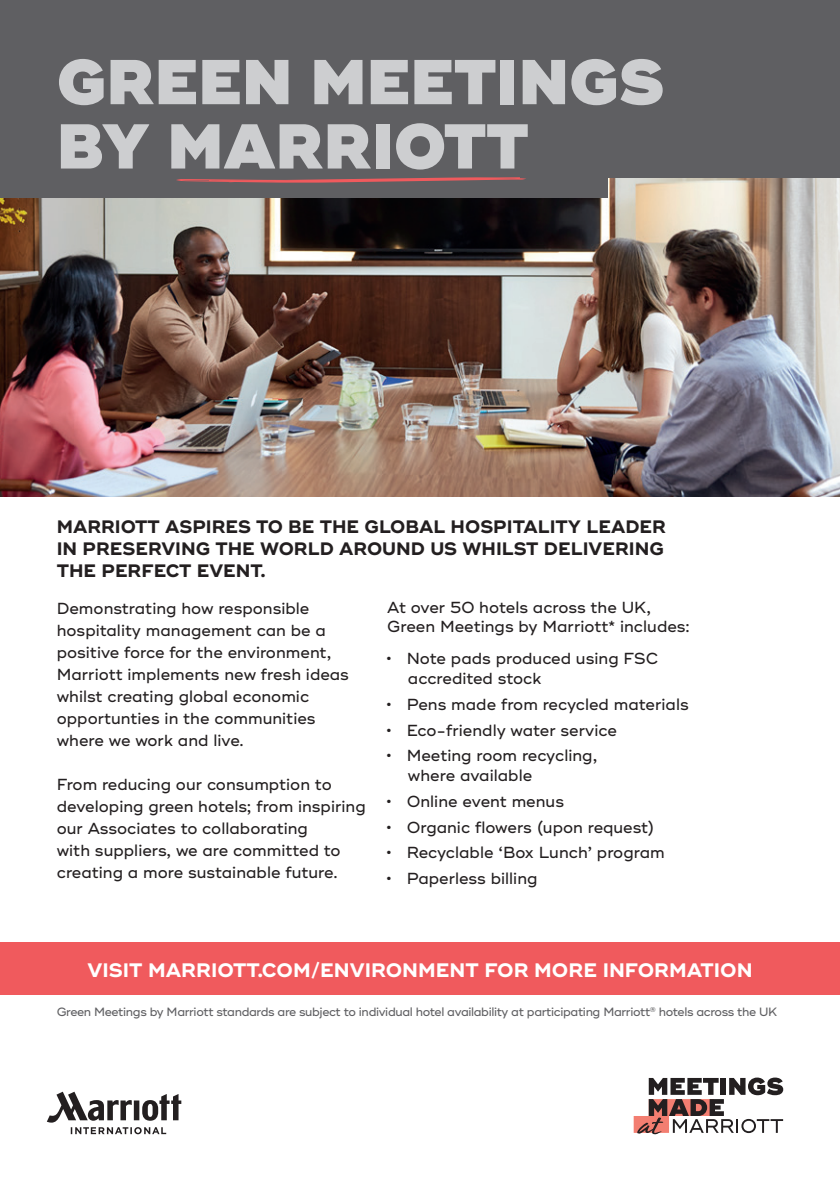
<style>
.page{position:relative;width:840px;height:1191px;background:#fff}
.page>*{position:absolute;margin:0;border:0;box-sizing:border-box;transform-origin:0 0}
.t1{font:900 63.2px/64.4px "Ridley Grotesk";color:#cdced0}
.t2{font:700 19.4px "Ridley Grotesk";color:#fff}
.t3{font:700 18px/22px "Ridley Grotesk";color:#231f20;text-align:justify}
.t4{font:500 16px/22px "Ridley Grotesk";color:#231f20}
.t5{font:500 12px "Ridley Grotesk";letter-spacing:-.03em;color:#5f5f62}
</style>
<div class="page">
<div style="left:0;top:942px;width:839px;height:52px;background:#f05a5d"></div>
<img style="left:0;top:177px;width:839px;height:319px">
<div style="left:0;top:110px;width:607px;height:88px;background:#5f5f62"></div>
<div style="left:0;top:0;width:839px;height:177px;background:#5f5f62"></div>
<svg style="left:633px;top:1077px;width:149px;height:57px"></svg>
<svg style="left:176px;top:177px;width:350px;height:6px"></svg>
<svg style="left:47px;top:1091px;width:134px;height:43px"></svg>
<h1 class="t1" style="left:57px;top:51px;width:608px">GREEN MEETINGS<br>BY MARRIOTT</h1>
<p class="t3" style="left:57px;top:516px;width:610px">MARRIOTT ASPIRES TO BE THE GLOBAL HOSPITALITY LEADER IN PRESERVING THE WORLD AROUND US WHILST DELIVERING THE PERFECT EVENT.</p>
<p class="t4" style="left:57px;top:598px;width:293px">Demonstrating how responsible hospitality management can be a positive force for the environment,<br>Marriott implements new fresh ideas whilst creating global economic opportunties in the communities where we work and live.</p>
<p class="t4" style="left:57px;top:774px;width:310px">From reducing our consumption to developing green hotels; from inspiring our Associates to collaborating<br>with suppliers, we are committed to creating a more sustainable future.</p>
<p class="t4" style="left:387px;top:598px;width:304px;line-height:19.2px">At over 50 hotels across the UK,<br>Green Meetings by Marriott* includes:</p>
<p class="t4" style="left:408px;top:649px;width:251px;line-height:20px;text-indent:-22px">• Note pads produced using FSC accredited stock</p>
<p class="t4" style="left:386px;top:694px;width:304px">• Pens made from recycled materials</p>
<p class="t4" style="left:386px;top:719px;width:232px">• Eco-friendly water service</p>
<p class="t4" style="left:408px;top:746px;width:191px;line-height:20px;text-indent:-22px">• Meeting room recycling, where available</p>
<p class="t4" style="left:386px;top:791px;width:179px">• Online event menus</p>
<p class="t4" style="left:386px;top:816px;width:270px">• Organic flowers (upon request)</p>
<p class="t4" style="left:386px;top:842px;width:280px">• Recyclable ‘Box Lunch’ program</p>
<p class="t4" style="left:386px;top:868px;width:153px">• Paperless billing</p>
<p class="t2" style="left:87px;top:958px;width:666px">VISIT MARRIOTT.COM/ENVIRONMENT FOR MORE INFORMATION</p>
<p class="t5" style="left:57px;top:1004px;width:721px">Green Meetings by Marriott standards are subject to individual hotel availability at participating Marriott<sup>®</sup> hotels across the UK</p>
</div>
